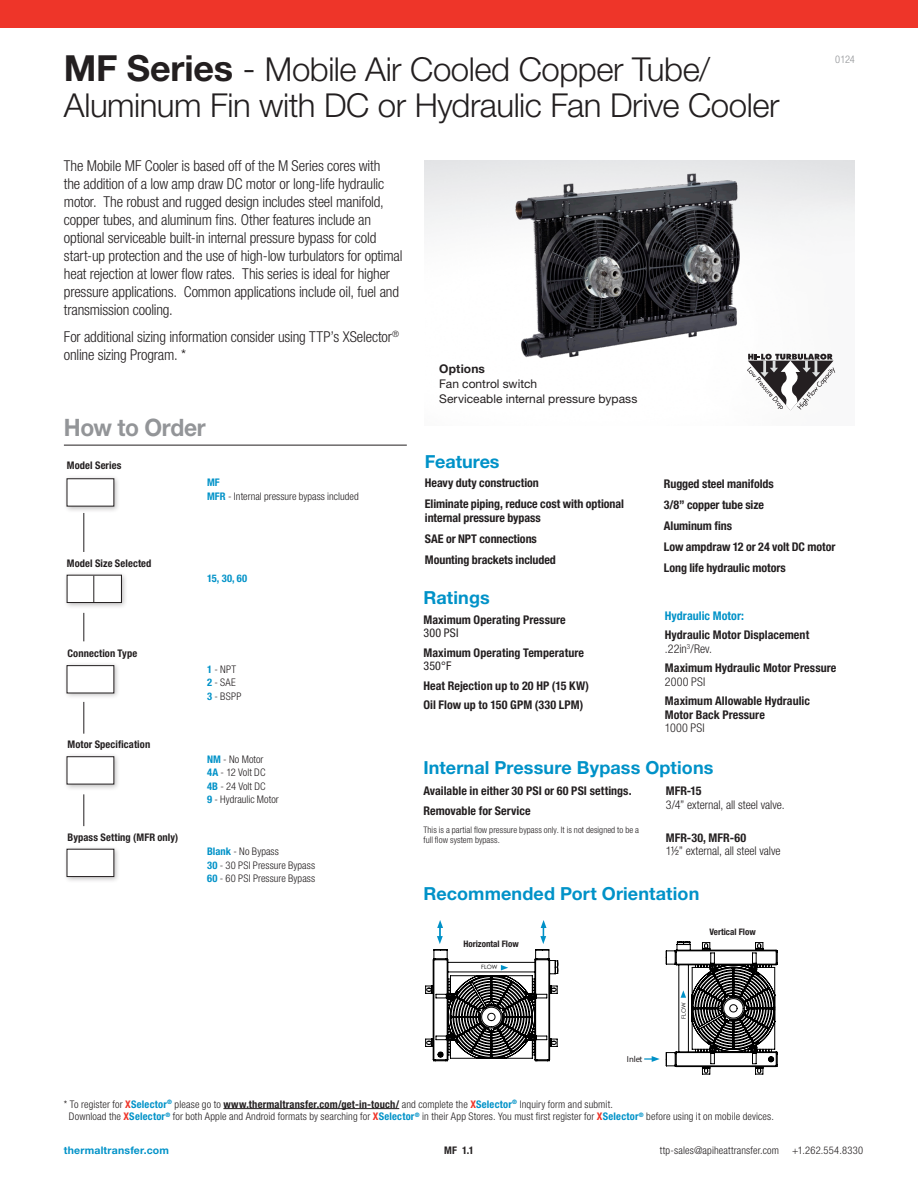
<style>
.page{position:relative;width:918px;height:1188px;background:#fff}
.page>*{position:absolute;margin:0;border:0;box-sizing:border-box;transform-origin:0 0}
.t1{font:300 33px/36px "Helvetica Neue LT Std";letter-spacing:-.015em;color:#231f20}
.HowToOrder-_Title{font:700 24px "Helvetica Neue LT Std";letter-spacing:-.015em;color:#939598;scale:.95 1}
.Materials_head{font:700 18px "Helvetica Neue LT Std";letter-spacing:.005em;color:#0092c8}
.Selection_regular{font:300 condensed 15px/18px "Helvetica Neue LT Std";letter-spacing:-.01em;color:#231f20}
.Materials_regular{font:700 condensed 12px/13.5px "Helvetica Neue LT Std";letter-spacing:.005em;color:#231f20}
.Features_black{font:700 condensed 12px/13.5px "Helvetica Neue LT Std";letter-spacing:-.005em;color:#231f20}
.Materials_regular-2{font:300 condensed 12px/13.5px "Helvetica Neue LT Std";letter-spacing:-.005em;color:#231f20}
.Features_blue{font:12px "Helvetica Neue LT Std";letter-spacing:.005em;color:#231f20}
.Materials_regular-3{font:700 condensed 12px "Helvetica Neue LT Std";letter-spacing:.005em;color:#0092c8}
.Features_blue-2{font:700 12px "Helvetica Neue LT Std";letter-spacing:.01em;color:#231f20}
.Notes{font:300 condensed 10.5px "Helvetica Neue LT Std";letter-spacing:.015em;color:#231f20}
.Order_lite{font:300 condensed 10.5px "Helvetica Neue LT Std";letter-spacing:.005em;color:#231f20}
.Order_bold{font:700 condensed 10.5px "Helvetica Neue LT Std";letter-spacing:.01em;color:#231f20}
.t2{font:700 10.5px "Helvetica Neue LT Std";letter-spacing:.02em;color:#0092c8}
.Order_lite-2{font:700 condensed 10.5px "Helvetica Neue LT Std";letter-spacing:.01em;color:#231f20}
.Order_lite-3{font:700 condensed 10.5px "Helvetica Neue LT Std";letter-spacing:.015em;color:#0092c8}
.t3{font:300 condensed 10.5px "Helvetica Neue LT Std";color:#939598}
.Materials_regular-4{font:300 condensed 9px/10.5px "Helvetica Neue LT Std";letter-spacing:.005em;color:#231f20}
.t4{font:700 condensed 9px "Helvetica Neue LT Std";color:#231f20}
.t5{font:8.7px "Myriad Pro";color:#241f21}
.t6{font:5.85px "Century Gothic";color:#000}
.s1{font-weight:700;font-size:36px}
.s2{font-size:36px}
.s3{font-weight:700;color:#0092c8}
.s4{font-weight:400}
.s5{font-weight:300}
.s6{font-weight:700}
.s7{font-weight:700;color:#ee3529}
</style>
<div class="page">
<div style="left:0;top:0;width:918px;height:28px;background:#ee3529"></div>
<img style="left:497px;top:160px;width:264px;height:199px">
<div style="left:63px;top:475px;width:58px;height:38px;background:#231f20;opacity:.3"></div>
<svg style="left:67px;top:478px;width:47px;height:29px"></svg>
<div style="left:63px;top:571px;width:65px;height:38px;background:#231f20;opacity:.3"></div>
<div style="left:63px;top:753px;width:58px;height:38px;background:#231f20;opacity:.3"></div>
<svg style="left:67px;top:756px;width:47px;height:28px"></svg>
<div style="left:63px;top:845px;width:58px;height:38px;background:#231f20;opacity:.3"></div>
<svg style="left:67px;top:849px;width:47px;height:28px"></svg>
<div style="left:63px;top:662px;width:58px;height:38px;background:#231f20;opacity:.3"></div>
<svg style="left:67px;top:665px;width:47px;height:28px"></svg>
<svg style="left:67px;top:575px;width:55px;height:28px"></svg>
<hr style="left:64px;top:445px;width:343px;height:1px;background:#231f20">
<hr style="left:84px;top:513px;width:1px;height:39px;background:#231f20">
<svg style="left:84px;top:613px;width:1px;height:28px"></svg>
<hr style="left:84px;top:702px;width:1px;height:32px;background:#231f20">
<hr style="left:84px;top:794px;width:1px;height:32px;background:#231f20">
<hr style="left:223px;top:1108px;width:176px;height:1px;background:#231f20">
<svg style="left:437px;top:920px;width:6px;height:24px"></svg>
<svg style="left:540px;top:920px;width:7px;height:24px"></svg>
<svg style="left:426px;top:950px;width:132px;height:111px"></svg>
<svg style="left:644px;top:1056px;width:16px;height:6px"></svg>
<svg style="left:666px;top:942px;width:111px;height:132px"></svg>
<svg style="left:747px;top:354px;width:88px;height:56px"></svg>
<p class="t1" style="left:64px;top:51px;width:717px"><span class="s1">MF Series</span> <span class="s2">-</span> Mobile Air Cooled Copper Tube/<br>Aluminum Fin with DC or Hydraulic Fan Drive Cooler</p>
<p class="Selection_regular" style="left:64px;top:157px;width:340px">The Mobile MF Cooler is based off of the M Series cores with<br>the addition of a low amp draw DC motor or long-life hydraulic motor. The robust and rugged design includes steel manifold, copper tubes, and aluminum fins. Other features include an optional serviceable built-in internal pressure bypass for cold start-up protection and the use of high-low turbulators for optimal heat rejection at lower flow rates. This series is ideal for higher pressure applications. Common applications include oil, fuel and transmission cooling.</p>
<p class="Selection_regular" style="left:64px;top:328px;width:337px">For additional sizing information consider using TTP’s XSelector<sup>® </sup>online sizing Program. *</p>
<p class="HowToOrder-_Title" style="left:64px;top:413px;width:151px">How to Order</p>
<p class="Features_blue-2" style="left:439px;top:362px;width:47px">Options</p>
<p class="Features_blue" style="left:439px;top:377px;width:100px">Fan control switch</p>
<p class="Features_blue" style="left:439px;top:392px;width:200px">Serviceable internal pressure bypass</p>
<p class="t3" style="left:835px;top:53px;width:21px">0124</p>
<p class="Order_bold" style="left:67px;top:459px;width:56px">Model Series</p>
<p class="Order_bold" style="left:67px;top:557px;width:86px">Model Size Selected</p>
<p class="Order_lite-2" style="left:68px;top:647px;width:71px">Connection Type</p>
<p class="Order_bold" style="left:68px;top:738px;width:84px">Motor Specification</p>
<p class="Order_bold" style="left:68px;top:831px;width:112px">Bypass Setting (MFR only)</p>
<p class="Order_lite-3" style="left:207px;top:476px;width:14px">MF</p>
<p class="Order_lite" style="left:207px;top:490px;width:153px"><span class="s3">MFR</span> - Internal pressure bypass included</p>
<p class="Order_lite-3" style="left:207px;top:572px;width:42px">15, 30, 60</p>
<p class="Order_lite" style="left:207px;top:663px;width:31px"><span class="s3">1</span> - NPT</p>
<p class="Order_lite" style="left:207px;top:677px;width:30px"><span class="s3">2</span> - SAE</p>
<p class="Order_lite" style="left:207px;top:690px;width:36px"><span class="s3">3</span> - BSPP</p>
<p class="Order_lite" style="left:207px;top:753px;width:58px"><span class="s3">NM</span> - No Motor</p>
<p class="Order_lite" style="left:207px;top:766px;width:60px"><span class="s3">4A</span> - 12 Volt DC</p>
<p class="Order_lite" style="left:207px;top:780px;width:60px"><span class="s3">4B</span> - 24 Volt DC</p>
<p class="Order_lite" style="left:207px;top:793px;width:73px"><span class="s3">9</span> - Hydraulic Motor</p>
<p class="Order_lite" style="left:207px;top:845px;width:73px"><span class="s3">Blank</span> - No Bypass</p>
<p class="Order_lite" style="left:207px;top:859px;width:109px"><span class="s3">30</span> - 30 PSI Pressure Bypass</p>
<p class="Order_lite" style="left:207px;top:872px;width:110px"><span class="s3">60</span> - 60 PSI Pressure Bypass</p>
<p class="Materials_head" style="left:425px;top:450px;width:76px">Features</p>
<p class="Features_black" style="left:425px;top:476px;width:115px">Heavy duty construction</p>
<p class="Features_black" style="left:425px;top:497px;width:201px">Eliminate piping, reduce cost with optional internal pressure bypass</p>
<p class="Features_black" style="left:425px;top:532px;width:114px">SAE or NPT connections</p>
<p class="Features_black" style="left:425px;top:553px;width:133px">Mounting brackets included</p>
<p class="Materials_head" style="left:423px;top:587px;width:68px">Ratings</p>
<p class="Materials_regular" style="left:423px;top:613px;width:144px">Maximum Operating Pressure<br><span class="s4">300 PSI</span></p>
<p class="Materials_regular" style="left:423px;top:646px;width:162px">Maximum Operating Temperature<br><span class="s4">350°F</span></p>
<p class="Materials_regular" style="left:423px;top:679px;width:167px">Heat Rejection up to 20 HP (15 KW)</p>
<p class="Materials_regular" style="left:423px;top:698px;width:161px">Oil Flow up to 150 GPM (330 LPM)</p>
<p class="Features_black" style="left:664px;top:476px;width:111px">Rugged steel manifolds</p>
<p class="Features_black" style="left:664px;top:497px;width:102px">3/8” copper tube size</p>
<p class="Features_black" style="left:664px;top:518px;width:70px">Aluminum fins</p>
<p class="Features_black" style="left:664px;top:539px;width:173px">Low ampdraw 12 or 24 volt DC motor</p>
<p class="Features_black" style="left:664px;top:560px;width:123px">Long life hydraulic motors</p>
<p class="Materials_regular-3" style="left:665px;top:608px;width:81px">Hydraulic Motor:</p>
<p class="Materials_regular" style="left:665px;top:628px;width:146px">Hydraulic Motor Displacement <span class="s5">.22in</span><sup>3</sup><span class="s5">/Rev.</span></p>
<p class="Materials_regular" style="left:665px;top:661px;width:173px">Maximum Hydraulic Motor Pressure<br><span class="s5">2000 PSI</span></p>
<p class="Materials_regular" style="left:665px;top:694px;width:147px">Maximum Allowable Hydraulic<br>Motor Back Pressure<br><span class="s5">1000 PSI</span></p>
<p class="Materials_head" style="left:423px;top:756px;width:292px">Internal Pressure Bypass Options</p>
<p class="Materials_regular" style="left:423px;top:784px;width:210px">Available in either 30 PSI or 60 PSI settings.</p>
<p class="Materials_regular" style="left:423px;top:803px;width:109px">Removable for Service</p>
<p class="Materials_regular-4" style="left:423px;top:824px;width:217px">This is a partial flow pressure bypass only. It is not designed to be a full flow system bypass.</p>
<p class="Materials_regular-2" style="left:666px;top:784px;width:120px"><span class="s6">MFR-15<br></span>3/4” external, all steel valve.</p>
<p class="Materials_regular-2" style="left:666px;top:830px;width:116px"><span class="s6">MFR-30, MFR-60<br></span>1½” external, all steel valve</p>
<p class="Materials_head" style="left:423px;top:882px;width:277px">Recommended Port Orientation</p>
<p class="t4" style="left:463px;top:938px;width:57px">Horizontal Flow</p>
<p class="t6" style="left:481px;top:963px;width:18px">FLOW</p>
<p class="t4" style="left:709px;top:926px;width:48px">Vertical Flow</p>
<p class="t6" style="left:680px;top:1019px;width:18px;rotate:-90deg">FLOW</p>
<p class="t5" style="left:627px;top:1054px;width:17px">Inlet</p>
<p class="Notes" style="left:64px;top:1098px;width:551px">* To register for <span class="s7">X</span><span class="s3">Selector</span><sup>®</sup> please go to <span class="s6">www.thermaltransfer.com/get-in-touch/</span> and complete the <span class="s7">X</span><span class="s3">Selector</span><sup>®</sup> Inquiry form and submit.</p>
<p class="Notes" style="left:69px;top:1110px;width:707px">Download the <span class="s7">X</span><span class="s3">Selector</span><sup>®</sup> for both Apple and Android formats by searching for <span class="s7">X</span><span class="s3">Selector</span><sup>®</sup> in their App Stores. You must first register for <span class="s7">X</span><span class="s3">Selector</span><sup>®</sup> before using it on mobile devices.</p>
<p class="t2" style="left:64px;top:1144px;width:107px">thermaltransfer.com</p>
<p class="Notes" style="left:660px;top:1144px;width:205px">ttp-sales@apiheattransfer.com +1.262.554.8330</p>
<p class="Order_bold" style="left:444px;top:1144px;width:31px">MF 1.1</p>
</div>
